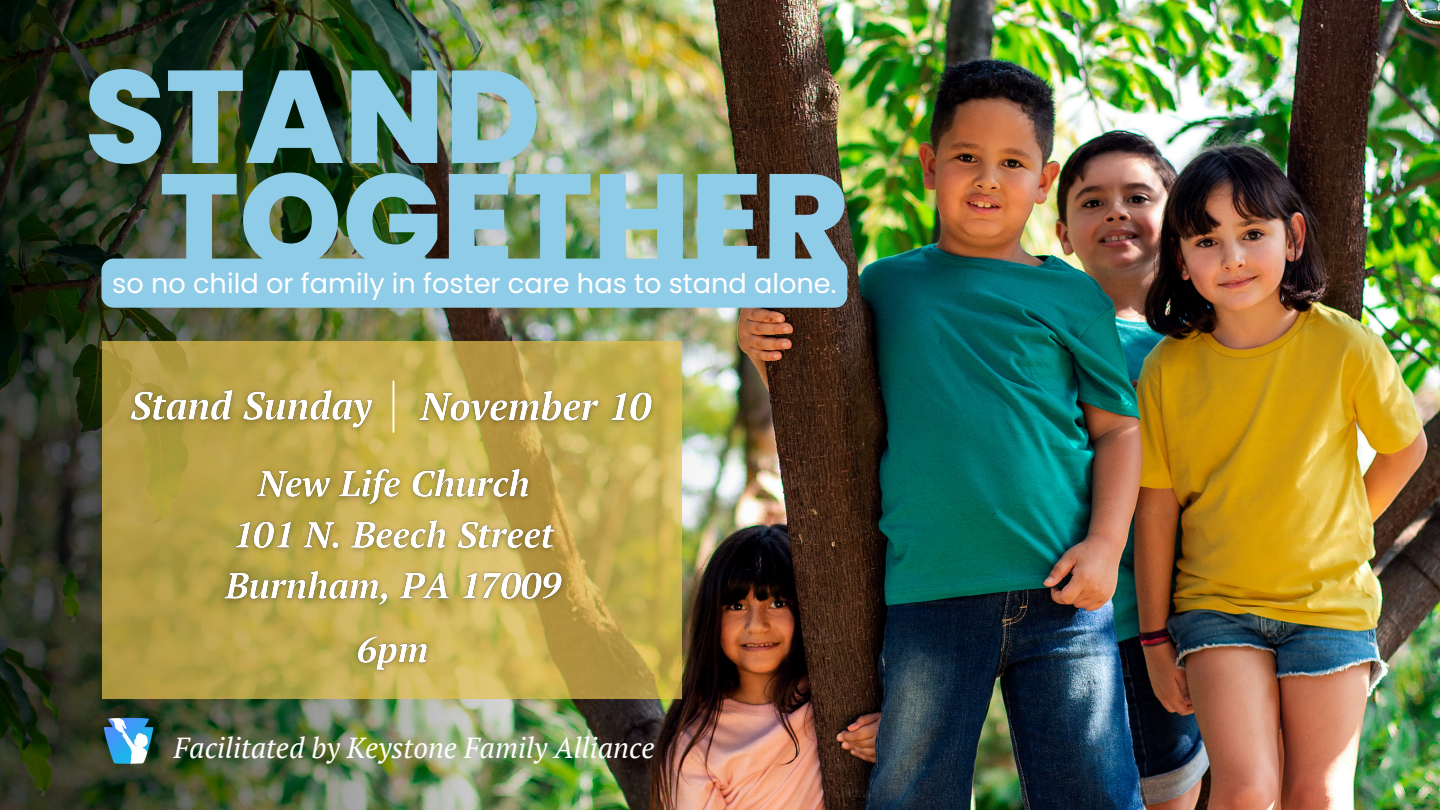
<style>
.page{position:relative;width:1440px;height:810px;background:#fff}
.page>*{position:absolute;margin:0;border:0;box-sizing:border-box;transform-origin:0 0}
.t1{font:800 131.25px/103.5px "Poppins";color:#8fcce8}
.t2{font:italic 28.88px "PT Serif";color:#fff}
.t3{font:27.12px "Poppins";color:#fff}
</style>
<div class="page">
<img style="left:757px;top:0;width:683px;height:810px">
<img style="left:0;top:0;width:757px;height:810px">
<div style="left:101px;top:259px;width:746px;height:49px;background:#8fcce8"></div>
<svg style="left:102px;top:341px;width:580px;height:358px;background:#bea64c"></svg>
<hr style="left:393px;top:381px;width:1px;height:51px;background:#fff">
<img style="left:409px;top:379px;width:254px;height:54px">
<img style="left:102px;top:717px;width:54px;height:48px">
<img style="left:120px;top:379px;width:262px;height:61px">
<img style="left:215px;top:460px;width:357px;height:156px">
<img style="left:347px;top:625px;width:91px;height:56px">
<p class="t1" style="left:160px;top:65px;width:691px;text-indent:-75px">STAND<br>TOGETHER</p>
<p class="t3" style="left:112px;top:264px;width:726px">so no child or family in foster care has to stand alone.</p>
<h1 class="t2" style="left:174px;top:728px;width:482px">Facilitated by Keystone Family Alliance</h1>
</div>
